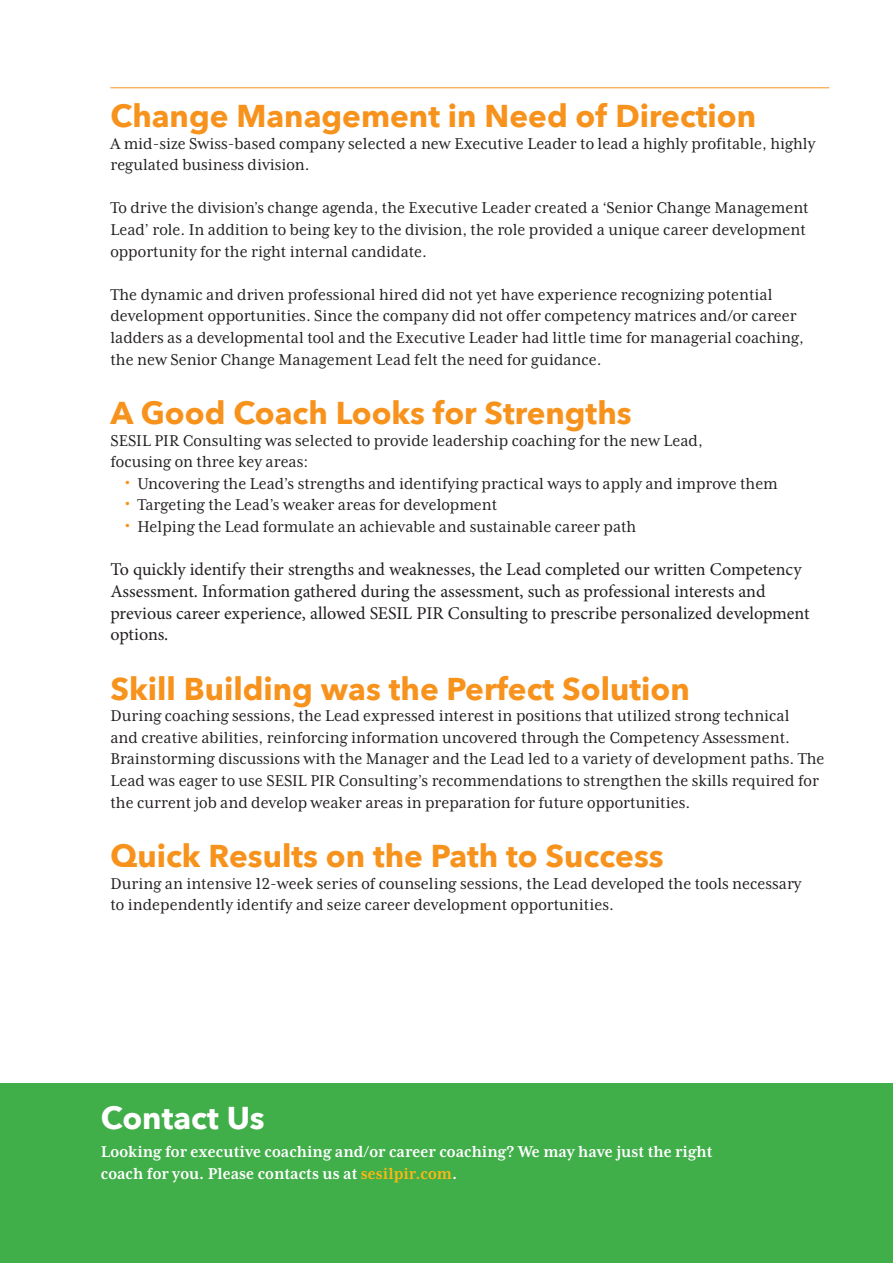
<style>
.page{position:relative;width:893px;height:1263px;background:#fff}
.page>*{position:absolute;margin:0;border:0;box-sizing:border-box;transform-origin:0 0}
.t1{font:700 31.5px "Avenir Next";color:#f7931d}
.t2{font:700 31.5px "Avenir Next";color:#fff}
.t3{font:18px/21.6px "Mrs Eaves XL Serif Nar OT";color:#231f20}
.t4{font:18px/21.6px "Minion Pro";color:#231f20}
.t5{font:700 18px/21.6px "Mrs Eaves XL Serif Nar OT";color:#fff}
.s1{font-size:22.5px;color:#f7931d}
.s2{color:#fcb814}
</style>
<div class="page">
<div style="left:0;top:1083px;width:893px;height:180px;background:#40ae49"></div>
<hr style="left:110px;top:87px;width:719px;height:1px;background:#f7931d">
<h1 class="t1" style="left:110px;top:89px;width:647px">Change Management in Need of Direction</h1>
<p class="t3" style="left:110px;top:132px;width:706px">A mid-size Swiss-based company selected a new Executive Leader to lead a highly profitable, highly regulated business division.</p>
<p class="t3" style="left:110px;top:197px;width:700px">To drive the division’s change agenda, the Executive Leader created a ‘Senior Change Management<br>Lead’ role. In addition to being key to the division, the role provided a unique career development opportunity for the right internal candidate.</p>
<p class="t3" style="left:110px;top:284px;width:695px">The dynamic and driven professional hired did not yet have experience recognizing potential development opportunities. Since the company did not offer competency matrices and/or career ladders as a developmental tool and the Executive Leader had little time for managerial coaching, the new Senior Change Management Lead felt the need for guidance.</p>
<h1 class="t1" style="left:110px;top:386px;width:523px">A Good Coach Looks for Strengths</h1>
<p class="t3" style="left:110px;top:429px;width:594px">SESIL PIR Consulting was selected to provide leadership coaching for the new Lead, focusing on three key areas:</p>
<p class="t3" style="left:125px;top:473px;width:655px"><span class="s1">•</span> Uncovering the Lead’s strengths and identifying practical ways to apply and improve them</p>
<p class="t3" style="left:125px;top:494px;width:374px"><span class="s1">•</span> Targeting the Lead’s weaker areas for development</p>
<p class="t3" style="left:125px;top:516px;width:513px"><span class="s1">•</span> Helping the Lead formulate an achievable and sustainable career path</p>
<p class="t4" style="left:110px;top:559px;width:701px">To quickly identify their strengths and weaknesses, the Lead completed our written Competency Assessment. Information gathered during the assessment, such as professional interests and previous career experience, allowed SESIL PIR Consulting to prescribe personalized development options.</p>
<h1 class="t1" style="left:110px;top:661px;width:581px">Skill Building was the Perfect Solution</h1>
<p class="t3" style="left:110px;top:705px;width:716px">During coaching sessions, the Lead expressed interest in positions that utilized strong technical<br>and creative abilities, reinforcing information uncovered through the Competency Assessment.<br>Brainstorming discussions with the Manager and the Lead led to a variety of development paths. The Lead was eager to use SESIL PIR Consulting’s recommendations to strengthen the skills required for the current job and develop weaker areas in preparation for future opportunities.</p>
<h1 class="t1" style="left:110px;top:829px;width:555px">Quick Results on the Path to Success</h1>
<p class="t3" style="left:110px;top:872px;width:693px">During an intensive 12-week series of counseling sessions, the Lead developed the tools necessary to independently identify and seize career development opportunities.</p>
<h1 class="t2" style="left:101px;top:1090px;width:165px">Contact Us</h1>
<p class="t5" style="left:101px;top:1141px;width:613px">Looking for executive coaching and/or career coaching? We may have just the right coach for you. Please contacts us at <span class="s2">sesilpir.com</span>.</p>
</div>
